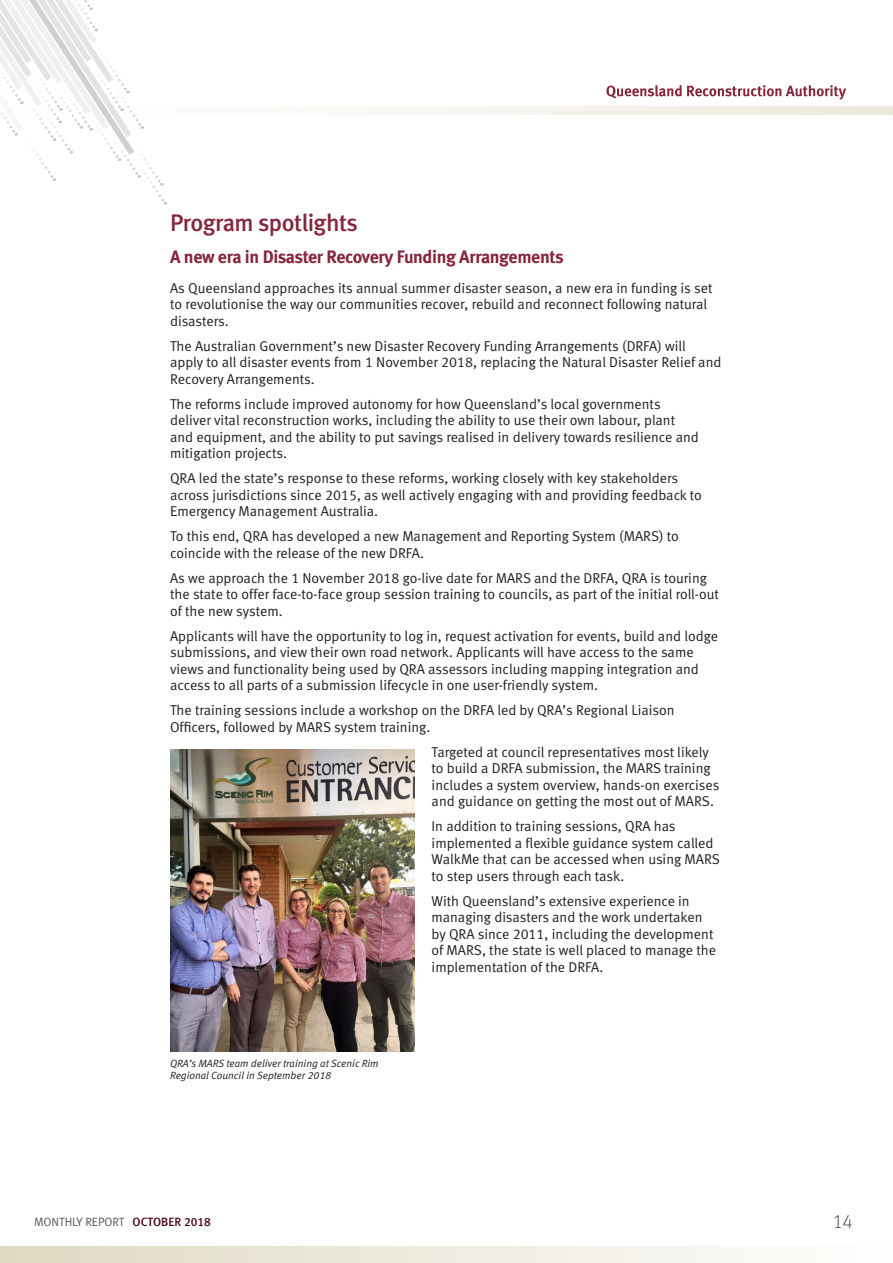
<style>
.page{position:relative;width:893px;height:1263px;background:#fff}
.page>*{position:absolute;margin:0;border:0;box-sizing:border-box;transform-origin:0 0}
.b1{font:24px "Meta Medium LF";letter-spacing:-.02em;color:#85253e}
.t1{font:19.5px "Meta Light LF";color:#57585a}
.t2{font:18px "Meta Bold LF";letter-spacing:-.02em;color:#85253e}
.b1-2{font:14.25px/16.5px "Meta Normal LF";color:#231f20}
.t3{font:12px "Meta Normal LF";color:#57585a}
.t4{font:italic 10.5px/12px "Meta Normal LF";color:#231f20}
.s1{font-family:"Meta Medium LF";color:#4e0719}
</style>
<div class="page">
<img style="left:170px;top:749px;width:245px;height:302px">
<svg style="left:374px;top:106px;width:519px;height:9px;fill:#f3f1e9"></svg>
<div style="left:0;top:1246px;width:893px;height:17px;background:linear-gradient(to right,#dfd9c2,#fefefd)"></div>
<svg style="left:0;top:0;width:167px;height:205px"></svg>
<svg style="left:606px;top:85px;width:240px;height:15px"></svg>
<p class="b1" style="left:170px;top:209px;width:189px">Program spotlights</p>
<h3 class="t2" style="left:170px;top:246px;width:395px">A new era in Disaster Recovery Funding Arrangements</h3>
<p class="b1-2" style="left:170px;top:279px;width:544px">As Queensland approaches its annual summer disaster season, a new era in funding is set to revolutionise the way our communities recover, rebuild and reconnect following natural disasters.</p>
<p class="b1-2" style="left:170px;top:337px;width:553px">The Australian Government’s new Disaster Recovery Funding Arrangements (DRFA) will apply to all disaster events from 1 November 2018, replacing the Natural Disaster Relief and<br>Recovery Arrangements.</p>
<p class="b1-2" style="left:170px;top:395px;width:530px">The reforms include improved autonomy for how Queensland’s local governments deliver vital reconstruction works, including the ability to use their own labour, plant and equipment, and the ability to put savings realised in delivery towards resilience and mitigation projects.</p>
<p class="b1-2" style="left:170px;top:470px;width:533px">QRA led the state’s response to these reforms, working closely with key stakeholders across jurisdictions since 2015, as well actively engaging with and providing feedback to<br>Emergency Management Australia.</p>
<p class="b1-2" style="left:170px;top:528px;width:510px">To this end, QRA has developed a new Management and Reporting System (MARS) to coincide with the release of the new DRFA.</p>
<p class="b1-2" style="left:170px;top:569px;width:550px">As we approach the 1 November 2018 go-live date for MARS and the DRFA, QRA is touring the state to offer face-to-face group session training to councils, as part of the initial roll-out of the new system.</p>
<p class="b1-2" style="left:170px;top:627px;width:549px">Applicants will have the opportunity to log in, request activation for events, build and lodge submissions, and view their own road network. Applicants will have access to the same views and functionality being used by QRA assessors including mapping integration and access to all parts of a submission lifecycle in one user-friendly system.</p>
<p class="b1-2" style="left:170px;top:702px;width:506px">The training sessions include a workshop on the DRFA led by QRA’s Regional Liaison<br>Officers, followed by MARS system training.</p>
<p class="b1-2" style="left:432px;top:743px;width:289px">Targeted at council representatives most likely to build a DRFA submission, the MARS training includes a system overview, hands-on exercises and guidance on getting the most out of MARS.</p>
<p class="b1-2" style="left:432px;top:818px;width:290px">In addition to training sessions, QRA has implemented a flexible guidance system called WalkMe that can be accessed when using MARS to step users through each task.</p>
<p class="b1-2" style="left:432px;top:892px;width:286px">With Queensland’s extensive experience in managing disasters and the work undertaken by QRA since 2011, including the development of MARS, the state is well placed to manage the implementation of the DRFA.</p>
<p class="t4" style="left:170px;top:1057px;width:210px">QRA’s MARS team deliver training at Scenic Rim<br>Regional Council in September 2018</p>
<p class="t3" style="left:34px;top:1214px;width:178px">MONTHLY REPORT <span class="s1">OCTOBER 2018</span></p>
<h2 class="t1" style="left:833px;top:1210px;width:21px">14</h2>
</div>
